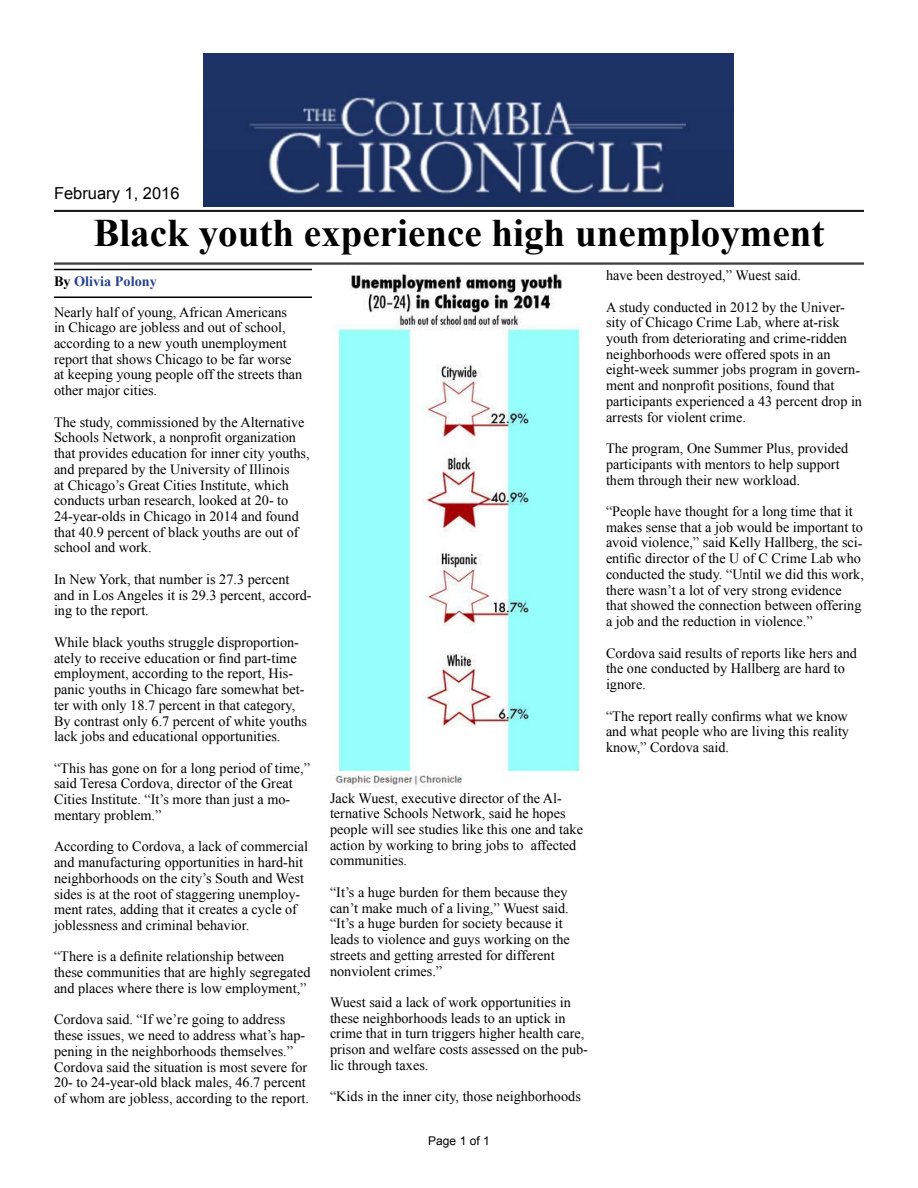
<style>
.page{position:relative;width:918px;height:1188px;background:#fff}
.page>*{position:absolute;margin:0;border:0;box-sizing:border-box;transform-origin:0 0}
.t1{font:700 39px "Times New Roman";color:#000}
.t2{font:16.5px "Arial";color:#000}
.t3{font:14.25px/15.8px "Times New Roman";color:#000}
.t4{font:12px "Arial";color:#000}
.s1{font-weight:700}
.s2{font-weight:700;color:#25408f}
</style>
<div class="page">
<hr style="left:54px;top:210px;width:810px;height:1px;background:#000">
<hr style="left:54px;top:211px;width:810px;height:1px;background:#000">
<hr style="left:54px;top:263px;width:810px;height:1px;background:#000">
<hr style="left:54px;top:264px;width:810px;height:1px;background:#000">
<hr style="left:54px;top:269px;width:258px;height:1px;background:#000">
<hr style="left:54px;top:297px;width:258px;height:1px;background:#000">
<img style="left:204px;top:53px;width:529px;height:153px">
<img style="left:330px;top:272px;width:251px;height:516px">
<p class="t2" style="left:54px;top:182px;width:127px">February 1, 2016</p>
<h1 class="t1" style="left:93px;top:206px;width:733px">Black youth experience high unemployment</h1>
<p class="t3" style="left:54px;top:265px;width:235px;line-height:31px"><span class="s1">By</span> <span class="s2">Olivia Polony<br></span>Nearly half of young, African Americans</p>
<p class="t3" style="left:54px;top:319px;width:250px">in Chicago are jobless and out of school, according to a new youth unemployment report that shows Chicago to be far worse at keeping young people off the streets than other major cities.</p>
<p class="t3" style="left:54px;top:414px;width:257px">The study, commissioned by the Alternative Schools Network, a nonprofit organization that provides education for inner city youths, and prepared by the University of Illinois<br>at Chicago’s Great Cities Institute, which conducts urban research, looked at 20- to 24-year-olds in Chicago in 2014 and found that 40.9 percent of black youths are out of school and work.</p>
<p class="t3" style="left:54px;top:571px;width:259px">In New York, that number is 27.3 percent and in Los Angeles it is 29.3 percent, accord&shy;ing to the report.</p>
<p class="t3" style="left:54px;top:634px;width:254px">While black youths struggle disproportion&shy;ately to receive education or find part-time employment, according to the report, His&shy;panic youths in Chicago fare somewhat bet&shy;ter with only 18.7 percent in that category, By contrast only 6.7 percent of white youths lack jobs and educational opportunities.</p>
<p class="t3" style="left:54px;top:760px;width:258px">“This has gone on for a long period of time,” said Teresa Cordova, director of the Great Cities Institute. “It’s more than just a mo&shy;mentary problem.”</p>
<p class="t3" style="left:54px;top:839px;width:256px">According to Cordova, a lack of commercial and manufacturing opportunities in hard-hit neighborhoods on the city’s South and West sides is at the root of staggering unemploy&shy;ment rates, adding that it creates a cycle of joblessness and criminal behavior.</p>
<p class="t3" style="left:54px;top:949px;width:258px">“There is a definite relationship between these communities that are highly segregated and places where there is low employment,”</p>
<p class="t3" style="left:54px;top:1012px;width:256px">Cordova said. “If we’re going to address these issues, we need to address what’s hap&shy;pening in the neighborhoods themselves.” Cordova said the situation is most severe for 20- to 24-year-old black males, 46.7 percent of whom are jobless, according to the report.</p>
<p class="t3" style="left:606px;top:267px;width:197px">have been destroyed,” Wuest said.</p>
<p class="t3" style="left:606px;top:299px;width:258px">A study conducted in 2012 by the Univer&shy;sity of Chicago Crime Lab, where at-risk youth from deteriorating and crime-ridden neighborhoods were offered spots in an eight-week summer jobs program in govern&shy;ment and nonprofit positions, found that participants experienced a 43 percent drop in arrests for violent crime.</p>
<p class="t3" style="left:606px;top:440px;width:244px">The program, One Summer Plus, provided participants with mentors to help support them through their new workload.</p>
<p class="t3" style="left:606px;top:503px;width:259px">“People have thought for a long time that it makes sense that a job would be important to avoid violence,” said Kelly Hallberg, the sci&shy;entific director of the U of C Crime Lab who conducted the study. “Until we did this work, there wasn’t a lot of very strong evidence that showed the connection between offering a job and the reduction in violence.”</p>
<p class="t3" style="left:606px;top:645px;width:252px">Cordova said results of reports like hers and the one conducted by Hallberg are hard to ignore.</p>
<p class="t3" style="left:606px;top:708px;width:245px;text-align:justify">“The report really confirms what we know and what people who are living this reality know,” Cordova said.</p>
<p class="t3" style="left:330px;top:790px;width:254px">Jack Wuest, executive director of the Al&shy;ternative Schools Network, said he hopes people will see studies like this one and take action by working to bring jobs to affected communities.</p>
<p class="t3" style="left:330px;top:884px;width:241px">“It’s a huge burden for them because they can’t make much of a living,” Wuest said. “It’s a huge burden for society because it leads to violence and guys working on the streets and getting arrested for different nonviolent crimes.”</p>
<p class="t3" style="left:330px;top:994px;width:259px">Wuest said a lack of work opportunities in these neighborhoods leads to an uptick in crime that in turn triggers higher health care, prison and welfare costs assessed on the pub&shy;lic through taxes.</p>
<p class="t3" style="left:330px;top:1089px;width:252px">“Kids in the inner city, those neighborhoods</p>
<p class="t4" style="left:428px;top:1133px;width:63px">Page 1 of 1</p>
</div>
